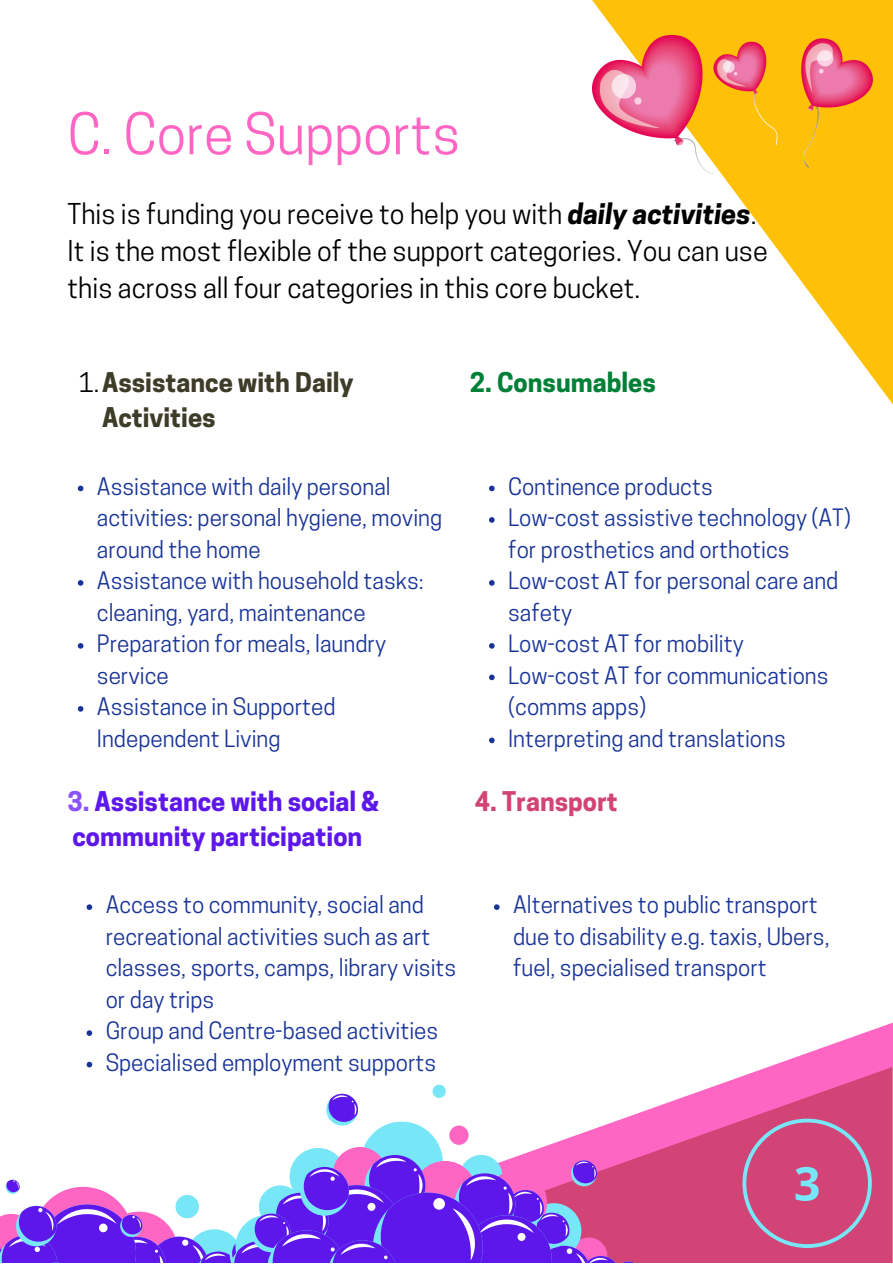
<style>
.page{position:relative;width:893px;height:1264px;background:#fff}
.page>*{position:absolute;margin:0;border:0;box-sizing:border-box;transform-origin:0 0}
.t1{font:54px "Cooper Hewitt";color:#ff66c4}
.t2{font:27px/37px "Cooper Hewitt";color:#000}
.t3{font:700 25.5px/34.8px "Cooper Hewitt";color:#5e17eb}
.t4{font:700 25.5px/34.8px "Cooper Hewitt";color:#3d3c28}
.t5{font:700 25.5px "Cooper Hewitt";color:#008037}
.t6{font:700 25.5px "Cooper Hewitt";color:#d14475}
.t7{font:22.5px/31.5px "Cooper Hewitt";color:#193498}
.s1{font-weight:700;font-style:italic}
.s2{font-weight:400;color:#000}
.s3{color:#8c52ff}
</style>
<div class="page">
<svg style="left:592px;top:0;width:300px;height:403px"></svg>
<svg style="left:86px;top:1023px;width:806px;height:239px"></svg>
<div style="left:360px;top:1121px;width:83px;height:82px;background:#77e7f8;border-radius:50%"></div>
<svg style="left:289px;top:1147px;width:57px;height:57px"></svg>
<svg style="left:333px;top:1146px;width:54px;height:55px"></svg>
<svg style="left:0;top:1154px;width:642px;height:109px"></svg>
<svg style="left:326px;top:1093px;width:32px;height:32px"></svg>
<div style="left:449px;top:1125px;width:19px;height:19px;background:#ff66c4;border-radius:50%"></div>
<div style="left:432px;top:1084px;width:14px;height:13px;background:#77e7f8;border-radius:50%"></div>
<img style="left:592px;top:36px;width:280px;height:138px">
<svg style="left:742px;top:1118px;width:129px;height:129px;background:#c65684"></svg>
<svg style="left:78px;top:485px;width:5px;height:6px"></svg>
<svg style="left:78px;top:580px;width:5px;height:5px"></svg>
<svg style="left:78px;top:643px;width:5px;height:5px"></svg>
<svg style="left:78px;top:706px;width:5px;height:5px"></svg>
<svg style="left:489px;top:485px;width:5px;height:6px"></svg>
<svg style="left:489px;top:517px;width:5px;height:5px"></svg>
<svg style="left:489px;top:580px;width:5px;height:5px"></svg>
<svg style="left:489px;top:643px;width:5px;height:5px"></svg>
<svg style="left:489px;top:674px;width:5px;height:6px"></svg>
<svg style="left:489px;top:737px;width:5px;height:6px"></svg>
<svg style="left:87px;top:904px;width:5px;height:6px"></svg>
<svg style="left:87px;top:1030px;width:5px;height:5px"></svg>
<svg style="left:87px;top:1061px;width:5px;height:6px"></svg>
<svg style="left:494px;top:904px;width:5px;height:6px"></svg>
<p class="t1" style="left:67px;top:114px;width:394px">C. Core Supports</p>
<p class="t2" style="left:67px;top:199px;width:701px">This is funding you receive to help you with <span class="s1">daily activities</span>.<br>It is the most flexible of the support categories. You can use this across all four categories in this core bucket.</p>
<p class="t4" style="left:102px;top:368px;width:253px;text-indent:-23px"><span class="s2">1.</span>Assistance with Daily<br>Activities</p>
<p class="t5" style="left:470px;top:373px;width:187px">2. Consumables</p>
<p class="t7" style="left:97px;top:473px;width:347px">Assistance with daily personal activities: personal hygiene, moving around the home</p>
<p class="t7" style="left:97px;top:567px;width:328px">Assistance with household tasks: cleaning, yard, maintenance</p>
<p class="t7" style="left:97px;top:630px;width:290px">Preparation for meals, laundry service</p>
<p class="t7" style="left:97px;top:693px;width:240px">Assistance in Supported<br>Independent Living</p>
<p class="t3" style="left:67px;top:787px;width:313px"><span class="s3">3.</span> Assistance with social &amp; community participation</p>
<p class="t7" style="left:106px;top:892px;width:352px">Access to community, social and recreational activities such as art classes, sports, camps, library visits or day trips</p>
<p class="t7" style="left:106px;top:1017px;width:334px">Group and Centre-based activities</p>
<p class="t7" style="left:106px;top:1049px;width:332px">Specialised employment supports</p>
<p class="t7" style="left:508px;top:473px;width:206px">Continence products</p>
<p class="t7" style="left:508px;top:504px;width:344px">Low-cost assistive technology (AT) for prosthetics and orthotics</p>
<p class="t7" style="left:508px;top:567px;width:331px">Low-cost AT for personal care and safety</p>
<p class="t7" style="left:508px;top:630px;width:237px">Low-cost AT for mobility</p>
<p class="t7" style="left:508px;top:662px;width:322px">Low-cost AT for communications (comms apps)</p>
<p class="t7" style="left:508px;top:725px;width:279px">Interpreting and translations</p>
<p class="t6" style="left:475px;top:791px;width:144px">4. Transport</p>
<p class="t7" style="left:513px;top:892px;width:318px">Alternatives to public transport due to disability e.g. taxis, Ubers, fuel, specialised transport</p>
</div>
